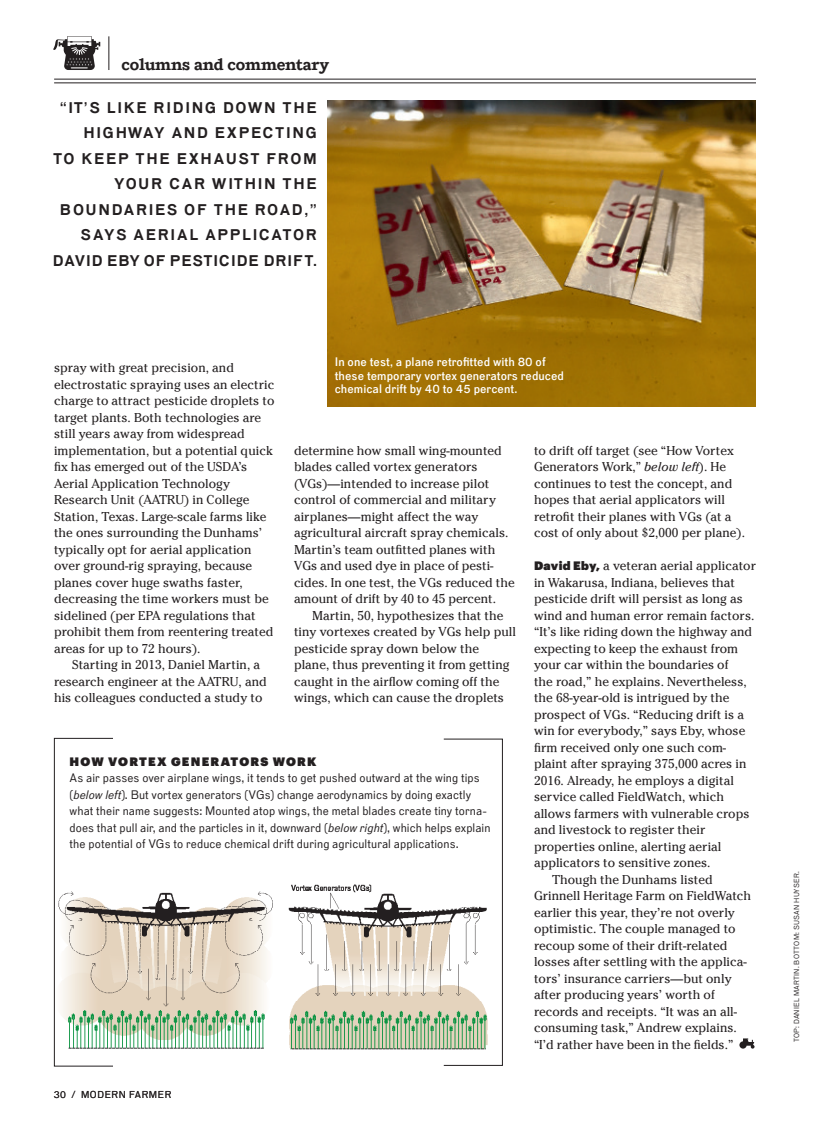
<style>
.page{position:relative;width:837px;height:1134px;background:#fff}
.page>*{position:absolute;margin:0;border:0;box-sizing:border-box;transform-origin:0 0}
.t1{font:700 15.75px "Shift";letter-spacing:-.02em;color:#231f20}
.Dada_bold_caps_DEK{font:700 15px/25.5px "Dada Grotesk";letter-spacing:.11em;color:#231f20;text-align:right}
.Chelt_BODY_text_8_5{font:12.75px/16.5px "Cheltenham";letter-spacing:.005em;color:#231f20}
.Dada_book_8_9_CAPTIO{font:12px/16.5px "Dada Grotesk";letter-spacing:.005em;color:#231f20}
.Dada_book_8_9_CAPTIO-2{font:500 12px/13.5px "Dada Grotesk";color:#fff}
.Graphic_Super_9_14{font:12px "Graphik Super";letter-spacing:.105em;color:#231f20}
.Dada_book_all_caps_6{font:9.75px "Dada Grotesk";letter-spacing:.06em;color:#231f20}
.DADA_book_4_75pt_PHO{font:7.2px "Dada Grotesk";letter-spacing:.035em;color:#231f20}
.s1{font-style:italic}
.s2{font-family:"Graphik Super";font-size:12px}
</style>
<div class="page">
<hr style="left:54px;top:79px;width:702px;height:1px;background:#231f20">
<hr style="left:54px;top:82px;width:702px;height:1px;background:#231f20">
<svg style="left:53px;top:36px;width:47px;height:34px"></svg>
<hr style="left:108px;top:36px;width:1px;height:34px;background:#231f20">
<img style="left:328px;top:101px;width:428px;height:306px">
<svg style="left:739px;top:1038px;width:16px;height:11px"></svg>
<div style="left:54px;top:738px;width:59px;height:328px;border:1px solid #231f20"></div>
<div style="left:443px;top:739px;width:60px;height:327px;border:1px solid #231f20"></div>
<img style="left:288px;top:883px;width:200px;height:175px">
<img style="left:58px;top:892px;width:215px;height:163px">
<p class="t1" style="left:122px;top:55px;width:209px">columns and commentary</p>
<p class="Dada_bold_caps_DEK" style="left:53px;top:95px;width:266px">“IT’S LIKE RIDING DOWN THE<br>HIGHWAY AND EXPECTING<br>TO KEEP THE EXHAUST FROM<br>YOUR CAR WITHIN THE<br>BOUNDARIES OF THE ROAD,”<br>SAYS AERIAL APPLICATOR<br>DAVID EBY OF PESTICIDE DRIFT.</p>
<p class="Dada_book_8_9_CAPTIO-2" style="left:335px;top:355px;width:231px">In one test, a plane retrofitted with 80 of these temporary vortex generators reduced chemical drift by 40 to 45 percent.</p>
<p class="Chelt_BODY_text_8_5" style="left:54px;top:360px;width:222px">spray with great precision, and electrostatic spraying uses an electric charge to attract pesticide droplets to target plants. Both technologies are still years away from widespread implementation, but a potential quick fix has emerged out of the USDA’s Aerial Application Technology Research Unit (AATRU) in College Station, Texas. Large-scale farms like the ones surrounding the Dunhams’ typically opt for aerial application over ground-rig spraying, because planes cover huge swaths faster, decreasing the time workers must be sidelined (per EPA regulations that prohibit them from reentering treated areas for up to 72 hours).</p>
<p class="Chelt_BODY_text_8_5" style="left:54px;top:657px;width:214px;text-indent:18px">Starting in 2013, Daniel Martin, a research engineer at the AATRU, and his colleagues conducted a study to</p>
<p class="Chelt_BODY_text_8_5" style="left:534px;top:442px;width:213px">to drift off target (see “How Vortex Generators Work,” <span class="s1">below left</span>). He continues to test the concept, and hopes that aerial applicators will retrofit their planes with VGs (at a cost of only about $2,000 per plane).</p>
<p class="Chelt_BODY_text_8_5" style="left:534px;top:558px;width:224px"><span class="s2">David Eby,</span> a veteran aerial applicator in Wakarusa, Indiana, believes that pesticide drift will persist as long as wind and human error remain factors. “It’s like riding down the highway and expecting to keep the exhaust from your car within the boundaries of<br>the road,” he explains. Nevertheless, the 68-year-old is intrigued by the prospect of VGs. “Reducing drift is a win for everybody,” says Eby, whose firm received only one such com&shy;plaint after spraying 375,000 acres in 2016. Already, he employs a digital service called FieldWatch, which allows farmers with vulnerable crops and livestock to register their properties online, alerting aerial applicators to sensitive zones.</p>
<p class="Chelt_BODY_text_8_5" style="left:534px;top:871px;width:219px;text-indent:18px">Though the Dunhams listed Grinnell Heritage Farm on FieldWatch earlier this year, they’re not overly optimistic. The couple managed to recoup some of their drift-related losses after settling with the applica&shy;tors’ insurance carriers—but only after producing years’ worth of records and receipts. “It was an all&shy;consuming task,” Andrew explains. “I’d rather have been in the fields.”</p>
<p class="Chelt_BODY_text_8_5" style="left:294px;top:442px;width:222px">determine how small wing-mounted blades called vortex generators (VGs)—intended to increase pilot control of commercial and military airplanes—might affect the way agricultural aircraft spray chemicals.<br>Martin’s team outfitted planes with VGs and used dye in place of pesti&shy;cides. In one test, the VGs reduced the amount of drift by 40 to 45 percent.</p>
<p class="Chelt_BODY_text_8_5" style="left:294px;top:607px;width:223px;text-indent:18px">Martin, 50, hypothesizes that the tiny vortexes created by VGs help pull pesticide spray down below the plane, thus preventing it from getting caught in the airflow coming off the wings, which can cause the droplets</p>
<p class="Graphic_Super_9_14" style="left:70px;top:752px;width:249px">HOW VORTEX GENERATORS WORK</p>
<p class="Dada_book_8_9_CAPTIO" style="left:70px;top:770px;width:422px">As air passes over airplane wings, it tends to get pushed outward at the wing tips (<span class="s1">below left</span>). But vortex generators (VGs) change aerodynamics by doing exactly what their name suggests: Mounted atop wings, the metal blades create tiny torna&shy;does that pull air, and the particles in it, downward (<span class="s1">below right</span>), which helps explain the potential of VGs to reduce chemical drift during agricultural applications.</p>
<p class="Dada_book_all_caps_6" style="left:54px;top:1089px;width:119px">30 / MODERN FARMER</p>
<p class="DADA_book_4_75pt_PHO" style="left:792px;top:1042px;width:173px;rotate:-90deg">TOP: DANIEL MARTIN. BOTTOM: SUSAN HUYSER.</p>
</div>
